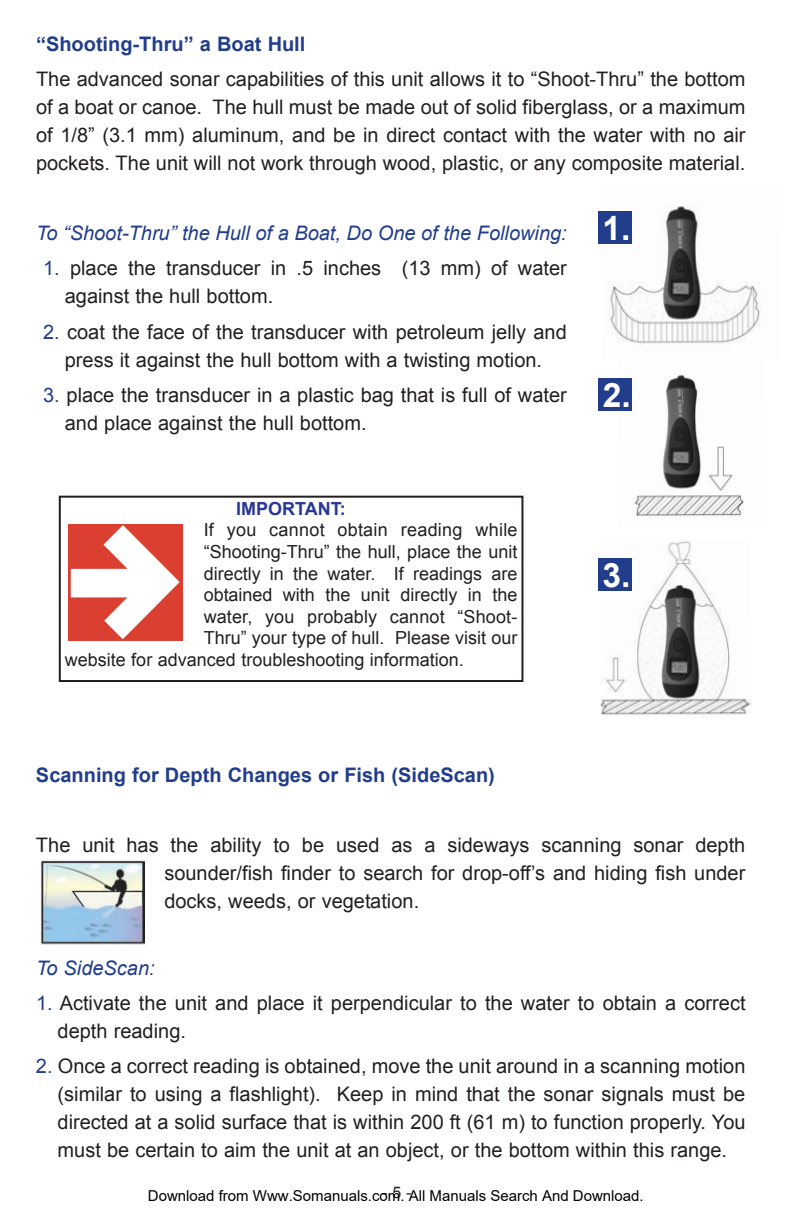
<style>
.page{position:relative;width:792px;height:1224px;background:#fff}
.page>*{position:absolute;margin:0;border:0;box-sizing:border-box;transform-origin:0 0}
.t1{font:700 33.6px "Arial";color:#fff}
.t2{font:20px/28px "Arial";color:#231f20;text-align:justify}
.t3{font:700 20px "Arial";color:#213d8b}
.t4{font:italic 20px "Arial";color:#213d8b}
.t5{font:18px "Arial";color:#231f20}
.t6{font:700 18px "Arial";color:#293795}
.t7{font:16px "Arial";color:#231f20}
.t8{font:15px "Arial";color:#000}
.s1{color:#213d8b}
</style>
<div class="page">
<div style="left:59px;top:496px;width:464px;height:186px;border:2px solid #231f20"></div>
<img style="left:68px;top:525px;width:114px;height:115px">
<img style="left:41px;top:860px;width:103px;height:85px">
<img style="left:610px;top:206px;width:150px;height:138px">
<div style="left:598px;top:211px;width:34px;height:33px;background:#213d8b"></div>
<img style="left:634px;top:374px;width:110px;height:142px">
<div style="left:598px;top:378px;width:34px;height:33px;background:#213d8b"></div>
<img style="left:600px;top:541px;width:151px;height:174px">
<div style="left:598px;top:558px;width:34px;height:33px;background:#213d8b"></div>
<p class="t3" style="left:36px;top:32px;width:271px">“Shooting-Thru” a Boat Hull</p>
<p class="t2" style="left:36px;top:65px;width:711px">The advanced sonar capabilities of this unit allows it to “Shoot-Thru” the bottom of a boat or canoe. The hull must be made out of solid fiberglass, or a maximum of 1/8” (3.1 mm) aluminum, and be in direct contact with the water with no air pockets. The unit will not work through wood, plastic, or any composite material.</p>
<p class="t4" style="left:36px;top:222px;width:532px">To “Shoot-Thru” the Hull of a Boat, Do One of the Following:</p>
<p class="t2" style="left:65px;top:254px;width:504px;text-indent:-22px"><span class="s1">1.</span> place the transducer in .5 inches (13 mm) of water against the hull bottom.</p>
<p class="t2" style="left:43px;top:318px;width:525px;text-align:center"><span class="s1">2.</span> coat the face of the transducer with petroleum jelly and press it against the hull bottom with a twisting motion.</p>
<p class="t2" style="left:65px;top:381px;width:504px;text-indent:-22px"><span class="s1">3.</span> place the transducer in a plastic bag that is full of water and place against the hull bottom.</p>
<p class="t6" style="left:236px;top:498px;width:111px">IMPORTANT:</p>
<p class="t5" style="left:204px;top:520px;width:315px">If you cannot obtain reading while</p>
<p class="t5" style="left:204px;top:542px;width:315px">“Shooting-Thru” the hull, place the unit</p>
<p class="t5" style="left:204px;top:563px;width:315px">directly in the water. If readings are</p>
<p class="t5" style="left:204px;top:585px;width:315px">obtained with the unit directly in the</p>
<p class="t5" style="left:204px;top:606px;width:315px">water, you probably cannot “Shoot-</p>
<p class="t5" style="left:204px;top:628px;width:315px">Thru” your type of hull. Please visit our</p>
<p class="t5" style="left:65px;top:650px;width:401px">website for advanced troubleshooting information.</p>
<h1 class="t1" style="left:602px;top:210px;width:30px">1.</h1>
<h1 class="t1" style="left:603px;top:377px;width:30px">2.</h1>
<h1 class="t1" style="left:602px;top:556px;width:30px">3.</h1>
<p class="t3" style="left:36px;top:764px;width:460px">Scanning for Depth Changes or Fish (SideScan)</p>
<p class="t2" style="left:164px;top:831px;width:583px;text-indent:-128px">The unit has the ability to be used as a sideways scanning sonar depth sounder/fish finder to search for drop-off’s and hiding fish under docks, weeds, or vegetation.</p>
<p class="t4" style="left:36px;top:956px;width:120px">To SideScan:</p>
<p class="t2" style="left:58px;top:989px;width:689px;text-indent:-22px"><span class="s1">1.</span> Activate the unit and place it perpendicular to the water to obtain a correct depth reading.</p>
<p class="t2" style="left:58px;top:1052px;width:690px;text-indent:-22px"><span class="s1">2.</span> Once a correct reading is obtained, move the unit around in a scanning motion (similar to using a flashlight). Keep in mind that the sonar signals must be directed at a solid surface that is within 200 ft (61 m) to function properly. You must be certain to aim the unit at an object, or the bottom within this range.</p>
<p class="t7" style="left:382px;top:1184px;width:31px">- 5 -</p>
<p class="t8" style="left:148px;top:1187px;width:497px">Download from Www.Somanuals.com. All Manuals Search And Download.</p>
</div>
